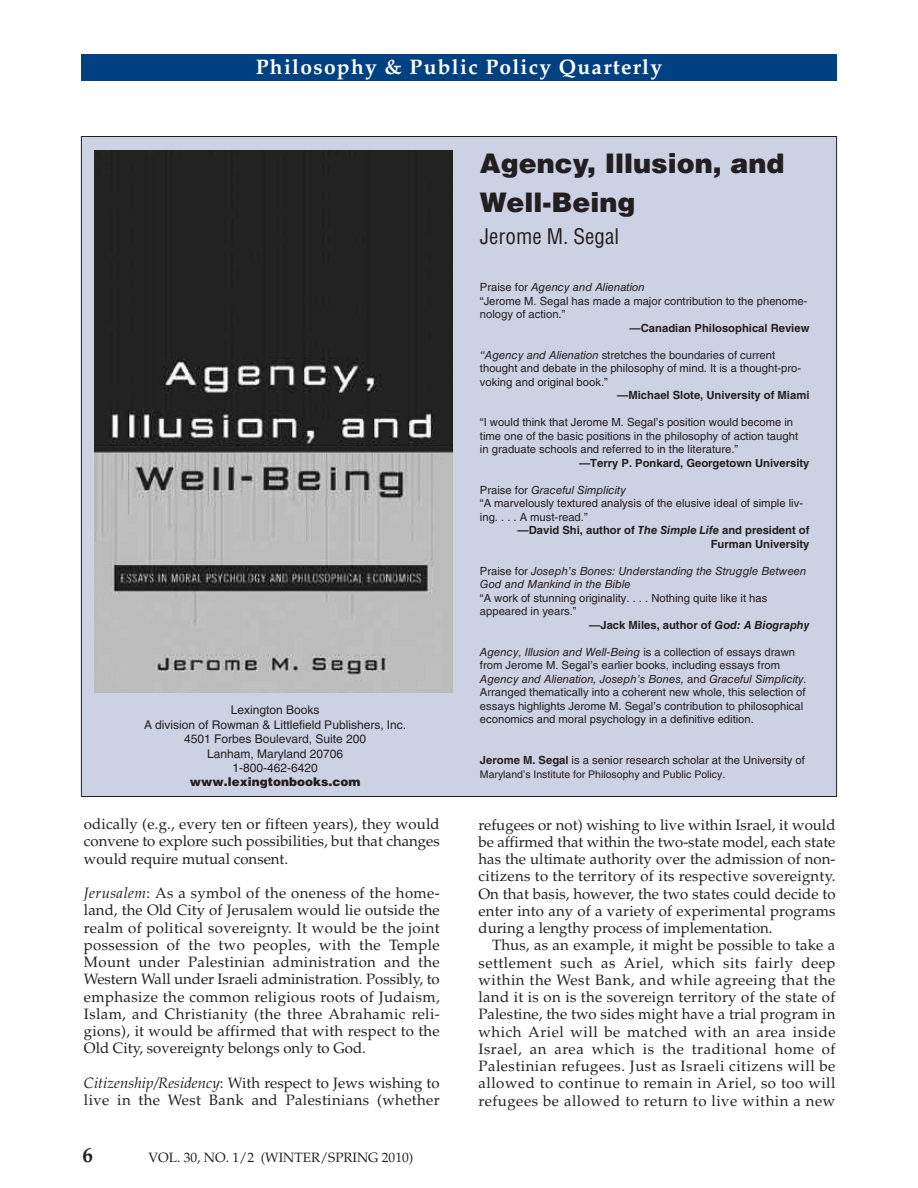
<style>
.page{position:relative;width:918px;height:1188px;background:#fff}
.page>*{position:absolute;margin:0;border:0;box-sizing:border-box;transform-origin:0 0}
.t1{font:900 27px/38.8px "Helvetica LT Std";color:#231f20}
.t2{font:700 21px "Palatino";letter-spacing:.06em;color:#fff}
.t3{font:condensed 21px "Helvetica LT Std";color:#231f20}
.t4{font:700 21px "Palatino";color:#231f20}
.t5{font:15px/17.2px "Palatino";letter-spacing:.005em;color:#231f20;text-align:justify}
.t6{font:15px/17.2px "Palatino";letter-spacing:.025em;color:#231f20}
.t7{font:13.5px "Palatino";color:#231f20}
.t8{font:12px/14.4px "Helvetica LT Std";color:#231f20;text-align:center}
.t9{font:900 12px "Helvetica LT Std";color:#231f20}
.t10{font:11.25px/13.5px "Helvetica LT Std";color:#231f20}
.t11{font:700 11.25px/13.5px "Helvetica LT Std";color:#231f20;text-align:right}
.t12{font:italic 11.25px/13.5px "Helvetica LT Std";color:#231f20}
.t13{font:10.5px "Helvetica LT Std";color:#231f20}
.s1{font-style:italic}
.s2{font-style:normal}
.s3{font-weight:700}
</style>
<div class="page">
<div style="left:81px;top:54px;width:756px;height:27px;background:#014181"></div>
<div style="left:81px;top:137px;width:756px;height:660px;background:#cdd1e4"></div>
<img style="left:95px;top:151px;width:358px;height:542px">
<h2 class="t2" style="left:256px;top:54px;width:408px">Philosophy &amp; Public Policy Quarterly</h2>
<p class="t8" style="left:144px;top:704px;width:264px">Lexington Books<br>A division of Rowman &amp; Littlefield Publishers, Inc.<br>4501 Forbes Boulevard, Suite 200<br>Lanham, Maryland 20706<br>1-800-462-6420</p>
<p class="t9" style="left:190px;top:778px;width:172px">www.lexingtonbooks.com</p>
<p class="t5" style="left:84px;top:816px;width:357px">odically (e.g., every ten or fifteen years), they would convene to explore such possibilities, but that changes would require mutual consent.</p>
<p class="t5" style="left:84px;top:885px;width:357px"><span class="s1">Jerusalem</span>: As a symbol of the oneness of the home&shy;land, the Old City of Jerusalem would lie outside the realm of political sovereignty. It would be the joint possession of the two peoples, with the Temple Mount under Palestinian administration and the Western Wall under Israeli administration. Possibly, to emphasize the common religious roots of Judaism, Islam, and Christianity (the three Abrahamic reli&shy;gions), it would be affirmed that with respect to the Old City, sovereignty belongs only to God.</p>
<p class="t6" style="left:84px;top:1075px;width:357px"><span class="s1">Citizenship/Residency</span>: With respect to Jews wishing to live in the West Bank and Palestinians (whether</p>
<h2 class="t4" style="left:82px;top:1143px;width:12px">6</h2>
<p class="t7" style="left:148px;top:1149px;width:266px">VOL. 30, NO. 1/2 (WINTER/SPRING 2010)</p>
<h1 class="t1" style="left:480px;top:146px;width:306px">Agency, Illusion, and<br>Well-Being</h1>
<h2 class="t3" style="left:480px;top:228px;width:141px">Jerome M. Segal</h2>
<p class="t10" style="left:480px;top:282px;width:329px">Praise for <span class="s1">Agency and Alienation<br></span>“Jerome M. Segal has made a major contribution to the phenome&shy;nology of action.”</p>
<p class="t11" style="left:630px;top:322px;width:181px">—Canadian Philosophical Review</p>
<p class="t10" style="left:480px;top:349px;width:323px"><span class="s1">“Agency and Alienation</span> stretches the boundaries of current thought and debate in the philosophy of mind. It is a thought-pro&shy;voking and original book.”</p>
<p class="t11" style="left:617px;top:390px;width:194px">—Michael Slote, University of Miami</p>
<p class="t10" style="left:480px;top:417px;width:320px">“I would think that Jerome M. Segal’s position would become in time one of the basic positions in the philosophy of action taught in graduate schools and referred to in the literature.”</p>
<p class="t11" style="left:579px;top:457px;width:232px">—Terry P. Ponkard, Georgetown University</p>
<p class="t10" style="left:480px;top:484px;width:325px">Praise for <span class="s1">Graceful Simplicity<br></span>“A marvelously textured analysis of the elusive ideal of simple liv&shy;ing. . . . A must-read.”</p>
<p class="t11" style="left:518px;top:525px;width:293px">—David Shi, author of <span class="s1">The Simple Life</span> and president of<br>Furman University</p>
<p class="t12" style="left:480px;top:565px;width:328px"><span class="s2">Praise for</span> Joseph’s Bones: Understanding the Struggle Between<br>God and Mankind in the Bible</p>
<p class="t10" style="left:480px;top:592px;width:289px">“A work of stunning originality. . . . Nothing quite like it has</p>
<p class="t10" style="left:480px;top:606px;width:98px">appeared in years.”</p>
<p class="t11" style="left:589px;top:619px;width:222px">—Jack Miles, author of <span class="s1">God: A Biography</span></p>
<p class="t10" style="left:480px;top:646px;width:329px"><span class="s1">Agency, Illusion and Well-Being</span> is a collection of essays drawn from Jerome M. Segal’s earlier books, including essays from <span class="s1">Agency and Alienation, Joseph’s Bones,</span> and <span class="s1">Graceful Simplicity.<br></span>Arranged thematically into a coherent new whole, this selection of essays highlights Jerome M. Segal’s contribution to philosophical economics and moral psychology in a definitive edition.</p>
<p class="t10" style="left:480px;top:754px;width:326px"><span class="s3">Jerome M. Segal</span> is a senior research scholar at the University of</p>
<p class="t13" style="left:480px;top:770px;width:247px">Maryland’s Institute for Philosophy and Public Policy.</p>
<p class="t5" style="left:479px;top:816px;width:359px">refugees or not) wishing to live within Israel, it would be affirmed that within the two-state model, each state has the ultimate authority over the admission of non&shy;citizens to the territory of its respective sovereignty.<br>On that basis, however, the two states could decide to enter into any of a variety of experimental programs during a lengthy process of implementation.</p>
<p class="t5" style="left:479px;top:937px;width:359px;text-indent:14px">Thus, as an example, it might be possible to take a settlement such as Ariel, which sits fairly deep within the West Bank, and while agreeing that the land it is on is the sovereign territory of the state of Palestine, the two sides might have a trial program in which Ariel will be matched with an area inside Israel, an area which is the traditional home of Palestinian refugees. Just as Israeli citizens will be allowed to continue to remain in Ariel, so too will refugees be allowed to return to live within a new</p>
</div>
